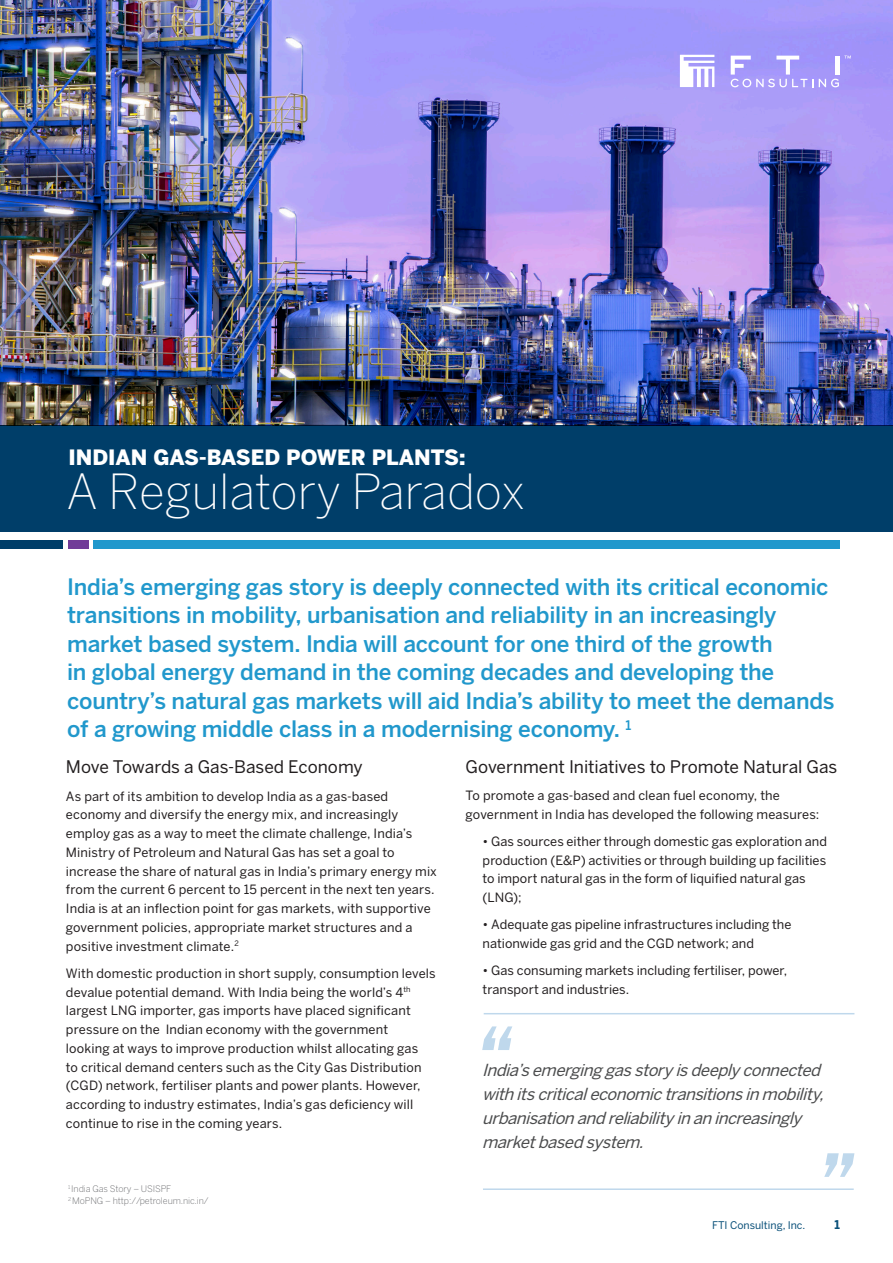
<style>
.page{position:relative;width:893px;height:1263px;background:#fff}
.page>*{position:absolute;margin:0;border:0;box-sizing:border-box;transform-origin:0 0}
.t1{font:200 48px "Benton Sans";color:#fff}
.First_intro_pargraph{font:500 22.5px/28.5px "Benton Sans";letter-spacing:-.01em;color:#2198cc}
.t2{font:900 21px "Benton Sans";color:#fff}
.Body_text{font:17.25px "Benton Sans";letter-spacing:-.005em;color:#231f20}
.Pullout_quote{font:italic 16.5px/24px "Benton Sans";color:#4b4c4d}
.Body_text-2{font:12.75px/18.8px "Benton Sans";letter-spacing:.01em;color:#231f20}
.t3{font:700 12px "Benton Sans";color:#0a5079}
.t4{font:10.5px "Benton Sans";color:#0a5079}
.About_FTI_-_URL{font:300 9px "Benton Sans";letter-spacing:-.01em;color:#6c6d70}
</style>
<div class="page">
<img style="left:0;top:0;width:893px;height:425px">
<svg style="left:680px;top:55px;width:34px;height:32px"></svg>
<svg style="left:819px;top:79px;width:20px;height:8px"></svg>
<svg style="left:844px;top:56px;width:7px;height:3px"></svg>
<hr style="left:835px;top:56px;width:4px;height:19px;background:#fff">
<svg style="left:731px;top:56px;width:82px;height:31px;background:#b4abfa"></svg>
<div style="left:0;top:425px;width:893px;height:106px;background:#003e69"></div>
<div style="left:68px;top:540px;width:21px;height:9px;background:#713c98"></div>
<div style="left:94px;top:540px;width:746px;height:9px;background:#2198cc"></div>
<div style="left:0;top:540px;width:63px;height:9px;background:#003e69"></div>
<svg style="left:482px;top:1026px;width:30px;height:24px"></svg>
<svg style="left:824px;top:1153px;width:30px;height:24px"></svg>
<hr style="left:484px;top:1013px;width:370px;height:1px;background:#bfd8ec">
<hr style="left:483px;top:1188px;width:371px;height:2px;background:#bfd8ec">
<h3 class="t2" style="left:68px;top:445px;width:398px">INDIAN GAS-BASED POWER PLANTS:</h3>
<h1 class="t1" style="left:66px;top:463px;width:460px">A Regulatory Paradox</h1>
<p class="First_intro_pargraph" style="left:67px;top:572px;width:769px">India’s emerging gas story is deeply connected with its critical economic transitions in mobility, urbanisation and reliability in an increasingly market based system. India will account for one third of the growth<br>in global energy demand in the coming decades and developing the country’s natural gas markets will aid India’s ability to meet the demands of a growing middle class in a modernising economy. <sup>1</sup></p>
<p class="Body_text" style="left:66px;top:757px;width:298px">Move Towards a Gas-Based Economy</p>
<p class="Body_text-2" style="left:66px;top:786px;width:372px">As part of its ambition to develop India as a gas-based economy and diversify the energy mix, and increasingly employ gas as a way to meet the climate challenge, India’s Ministry of Petroleum and Natural Gas has set a goal to increase the share of natural gas in India’s primary energy mix from the current 6 percent to 15 percent in the next ten years.<br>India is at an inflection point for gas markets, with supportive government policies, appropriate market structures and a positive investment climate.<sup>2</sup></p>
<p class="Body_text-2" style="left:66px;top:963px;width:371px">With domestic production in short supply, consumption levels devalue potential demand. With India being the world’s 4<sup>th </sup>largest LNG importer, gas imports have placed significant pressure on the Indian economy with the government<br>looking at ways to improve production whilst allocating gas<br>to critical demand centers such as the City Gas Distribution (CGD) network, fertiliser plants and power plants. However, according to industry estimates, India’s gas deficiency will continue to rise in the coming years.</p>
<p class="Body_text" style="left:466px;top:756px;width:373px">Government Initiatives to Promote Natural Gas</p>
<p class="Body_text-2" style="left:466px;top:786px;width:355px">To promote a gas-based and clean fuel economy, the government in India has developed the following measures:</p>
<p class="Body_text-2" style="left:483px;top:832px;width:346px">• Gas sources either through domestic gas exploration and production (E&amp;P) activities or through building up facilities to import natural gas in the form of liquified natural gas (LNG);</p>
<p class="Body_text-2" style="left:483px;top:915px;width:310px">• Adequate gas pipeline infrastructures including the nationwide gas grid and the CGD network; and</p>
<p class="Body_text-2" style="left:483px;top:961px;width:306px">• Gas consuming markets including fertiliser, power, transport and industries.</p>
<p class="Pullout_quote" style="left:482px;top:1058px;width:348px">India’semerginggasstory isdeeply connected withitscriticaleconomictransitionsinmobility, urbanisationandreliability inanincreasingly marketbasedsystem.</p>
<p class="About_FTI_-_URL" style="left:68px;top:1183px;width:105px"><sup>1</sup> India Gas Story – USISPF</p>
<p class="About_FTI_-_URL" style="left:68px;top:1196px;width:142px"><sup>2</sup> MoPNG – http://petroleum.nic.in/</p>
<p class="t4" style="left:712px;top:1218px;width:95px">FTI Consulting, Inc.</p>
<p class="t3" style="left:834px;top:1217px;width:7px">1</p>
</div>
